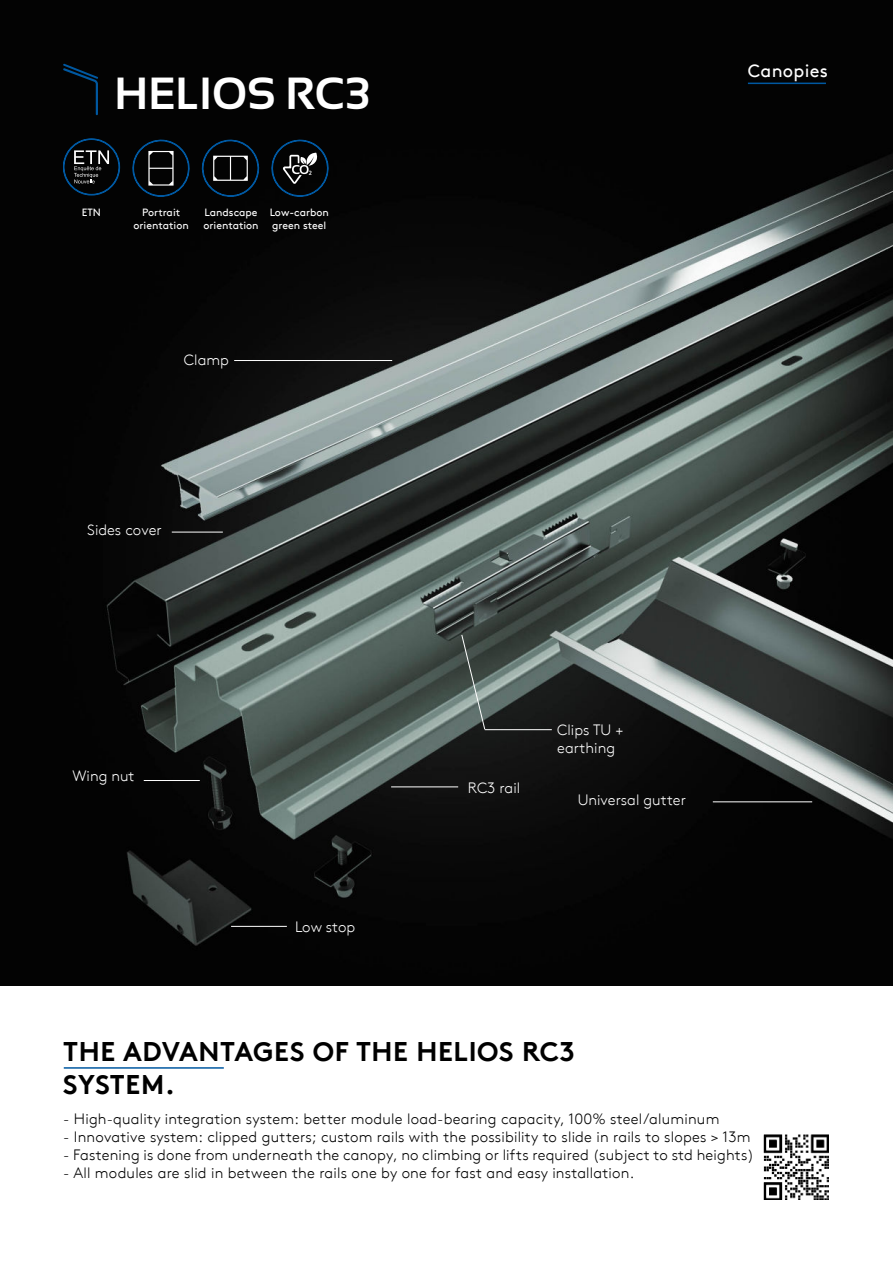
<style>
.page{position:relative;width:893px;height:1263px;background:#fff}
.page>*{position:absolute;margin:0;border:0;box-sizing:border-box;transform-origin:0 0}
.t1{font:700 45px "Sansation";color:#fff}
.t2{font:700 27px/32.4px "Kingspan Brown TT";letter-spacing:.025em;color:#000}
.t3{font:18px "Kingspan Brown TT";letter-spacing:.015em;color:#fff}
.t4{font:300 15px "Kingspan Brown TT";letter-spacing:.015em;color:#000}
.t5{font:300 15px/18px "Kingspan Brown TT";color:#fff}
.t6{font:10.5px/12.6px "Kingspan Brown TT";color:#fff}
</style>
<div class="page">
<img style="left:0;top:0;width:893px;height:985px">
<img style="left:763px;top:1135px;width:66px;height:65px">
<hr style="left:748px;top:83px;width:78px;height:1px;background:#0058a1">
<svg style="left:63px;top:64px;width:35px;height:51px;background:#020d16"></svg>
<svg style="left:270px;top:139px;width:58px;height:57px;background:#192128"></svg>
<svg style="left:64px;top:138px;width:57px;height:58px;background:#161e25"></svg>
<hr style="left:234px;top:360px;width:158px;height:1px;background:#fff">
<hr style="left:172px;top:532px;width:51px;height:1px;background:#fff">
<hr style="left:231px;top:926px;width:56px;height:1px;background:#fff">
<hr style="left:391px;top:786px;width:67px;height:1px;background:#fff">
<hr style="left:713px;top:801px;width:99px;height:1px;background:#fff">
<hr style="left:485px;top:729px;width:67px;height:1px;background:#fff">
<hr style="left:144px;top:780px;width:56px;height:1px;background:#fff">
<svg style="left:461px;top:634px;width:25px;height:96px;background:#596661"></svg>
<hr style="left:64px;top:1067px;width:160px;height:2px;background:#0058a1">
<svg style="left:200px;top:139px;width:61px;height:57px;background:#10171e"></svg>
<svg style="left:131px;top:139px;width:60px;height:57px;background:#10181e"></svg>
<h1 class="t1" style="left:115px;top:67px;width:257px">HELIOS RC3</h1>
<p class="t6" style="left:82px;top:207px;width:21px">ETN</p>
<p class="t6" style="left:203px;top:207px;width:57px">Landscape orientation</p>
<p class="t6" style="left:270px;top:207px;width:61px">Low-carbon green steel</p>
<p class="t6" style="left:134px;top:207px;width:57px;text-align:center">Portrait orientation</p>
<p class="t5" style="left:184px;top:353px;width:46px">Clamp</p>
<p class="t5" style="left:87px;top:522px;width:76px">Sides cover</p>
<p class="t5" style="left:73px;top:769px;width:64px">Wing nut</p>
<p class="t5" style="left:295px;top:919px;width:62px">Low stop</p>
<p class="t3" style="left:748px;top:65px;width:82px">Canopies</p>
<p class="t5" style="left:468px;top:780px;width:54px">RC3 rail</p>
<p class="t5" style="left:557px;top:722px;width:68px">Clips TU + earthing</p>
<p class="t5" style="left:578px;top:793px;width:110px">Universal gutter</p>
<h2 class="t2" style="left:63px;top:1036px;width:513px">THE ADVANTAGES OF THE HELIOS RC3<br>SYSTEM.</h2>
<p class="t4" style="left:63px;top:1113px;width:658px">- High-quality integration system: better module load-bearing capacity, 100% steel/aluminum</p>
<p class="t4" style="left:63px;top:1131px;width:689px">- Innovative system: clipped gutters; custom rails with the possibility to slide in rails to slopes &gt; 13m</p>
<p class="t4" style="left:63px;top:1149px;width:692px">- Fastening is done from underneath the canopy, no climbing or lifts required (subject to std heights)</p>
<p class="t4" style="left:63px;top:1167px;width:573px">- All modules are slid in between the rails one by one for fast and easy installation.</p>
</div>
